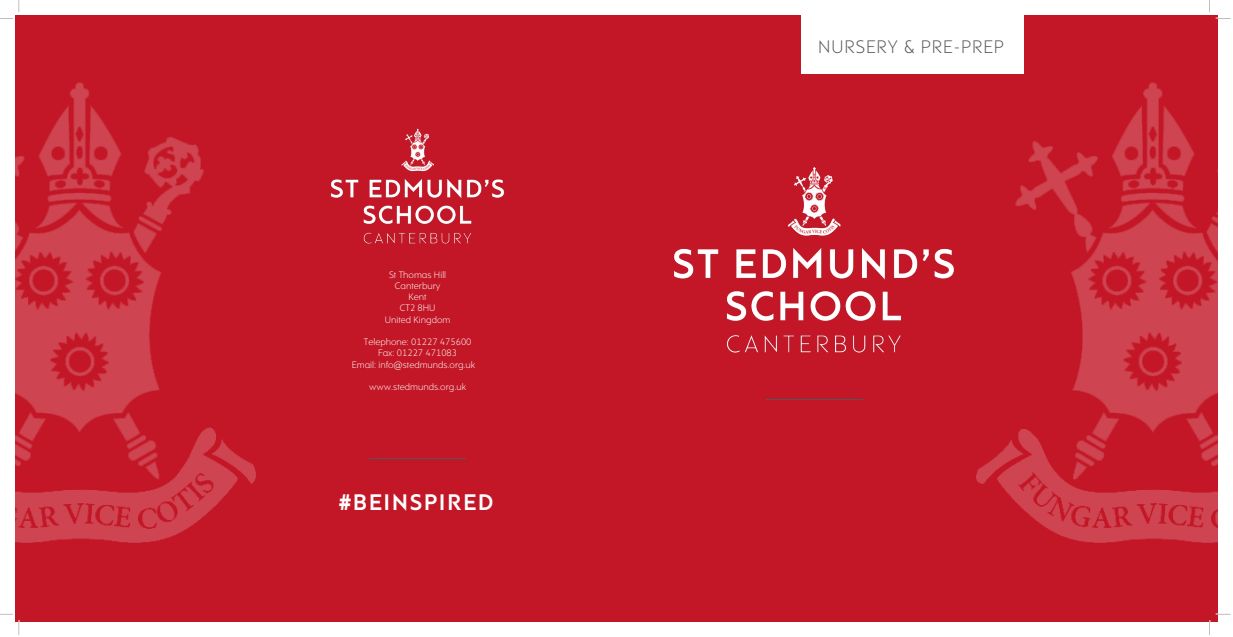
<style>
.page{position:relative;width:1233px;height:637px;background:#fff}
.page>*{position:absolute;margin:0;border:0;box-sizing:border-box;transform-origin:0 0}
.t1{font:700 23px "Rams";letter-spacing:.065em;color:#fff}
.t2{font:18.5px "Rams Lt";letter-spacing:.05em;color:#54575a}
.t3{font:9.5px/11.3px "Rams Lt";letter-spacing:.005em;color:#fff;text-align:center}
</style>
<div class="page">
<div style="left:616px;top:15px;width:602px;height:607px;background:#c31727"></div>
<div style="left:15px;top:15px;width:630px;height:607px;background:#c31727"></div>
<img style="left:330px;top:128px;width:175px;height:116px">
<hr style="left:369px;top:458px;width:97px;height:1px;background:#54575a">
<img style="left:15px;top:82px;width:241px;height:461px">
<img style="left:674px;top:167px;width:280px;height:186px">
<hr style="left:766px;top:399px;width:96px;height:1px;background:#54575a">
<img style="left:976px;top:65px;width:241px;height:478px">
<div style="left:801px;top:13px;width:222px;height:61px;background:#fff"></div>
<svg style="left:18px;top:0;width:2px;height:12px"></svg>
<svg style="left:1209px;top:0;width:1px;height:12px"></svg>
<svg style="left:0;top:18px;width:13px;height:1px"></svg>
<svg style="left:1216px;top:18px;width:15px;height:1px"></svg>
<svg style="left:0;top:613px;width:20px;height:22px"></svg>
<svg style="left:1209px;top:613px;width:22px;height:22px"></svg>
<p class="t3" style="left:385px;top:269px;width:67px">St Thomas Hill<br>Canterbury<br>Kent<br>CT2 8HU<br>United Kingdom</p>
<p class="t3" style="left:364px;top:336px;width:109px">Telephone: 01227 475600</p>
<p class="t3" style="left:378px;top:347px;width:80px">Fax: 01227 471083</p>
<p class="t3" style="left:352px;top:359px;width:125px">Email: info@stedmunds.org.uk</p>
<p class="t3" style="left:369px;top:381px;width:99px">www.stedmunds.org.uk</p>
<h1 class="t1" style="left:339px;top:488px;width:156px">#BEINSPIRED</h1>
<h2 class="t2" style="left:818px;top:36px;width:187px">NURSERY &amp; PRE-PREP</h2>
</div>
